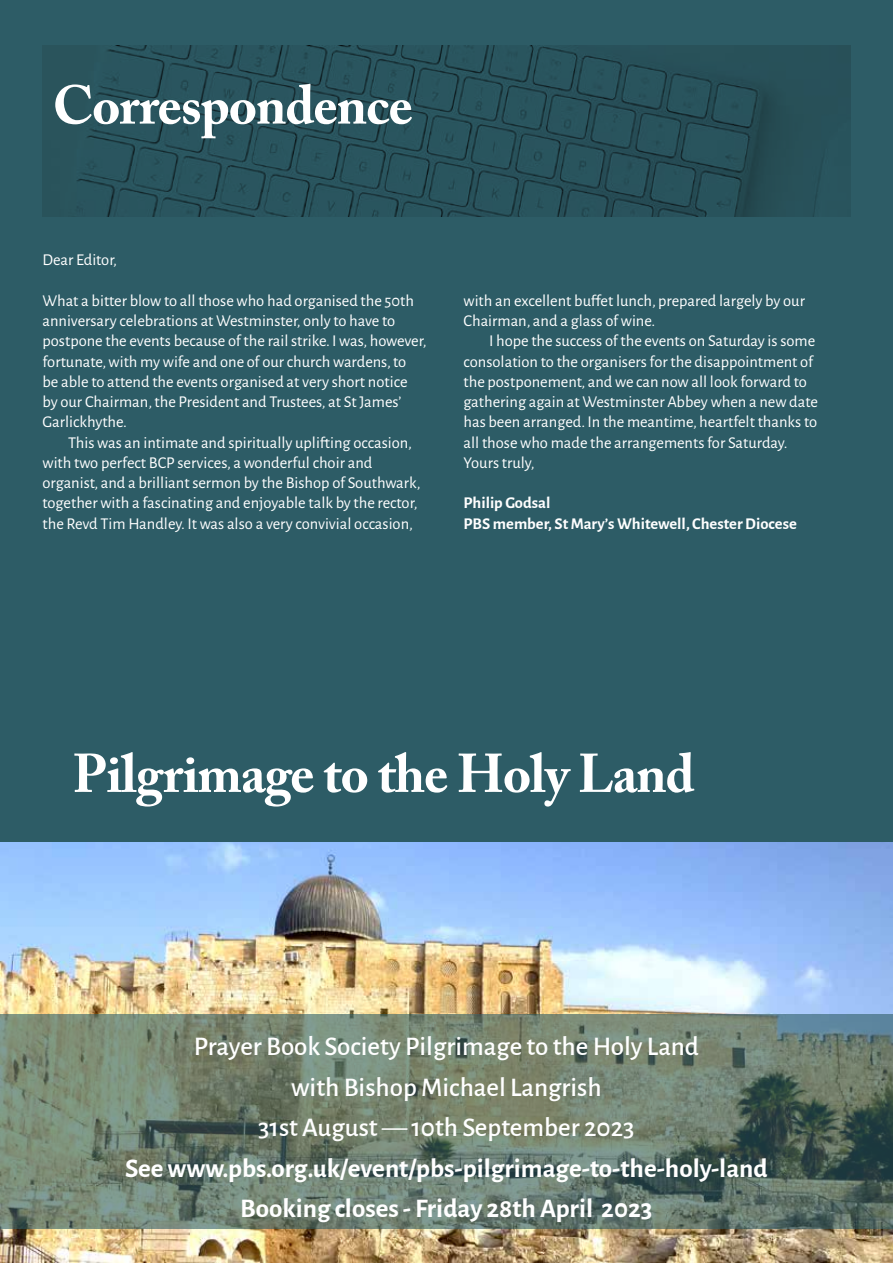
<style>
.page{position:relative;width:893px;height:1263px;background:#fff}
.page>*{position:absolute;margin:0;border:0;box-sizing:border-box;transform-origin:0 0}
.t1{font:700 54px "Adobe Caslon Pro";letter-spacing:-.02em;color:#fff}
.t2{font:500 27px/40.5px "Alegreya Sans";color:#fff;text-align:center}
.t3{font:16.5px/20.2px "Alegreya Sans";color:#fff}
.t4{font:700 16.5px/20.2px "Alegreya Sans";color:#fff}
.s1{font-weight:400}
.s2{font-weight:700}
</style>
<div class="page">
<div style="left:0;top:0;width:893px;height:892px;background:#2d5c66"></div>
<img style="left:42px;top:45px;width:808px;height:172px">
<img style="left:0;top:842px;width:893px;height:421px">
<svg style="left:0;top:1015px;width:893px;height:214px;background:#6b7d6d"></svg>
<h1 class="t1" style="left:53px;top:83px;width:362px">Correspondence</h1>
<p class="t3" style="left:43px;top:249px;width:76px">Dear Editor,</p>
<p class="t3" style="left:43px;top:290px;width:385px">What a bitter blow to all those who had organised the 50th anniversary celebrations at Westminster, only to have to postpone the events because of the rail strike. I was, however, fortunate, with my wife and one of our church wardens, to<br>be able to attend the events organised at very short notice by our Chairman, the President and Trustees, at St James’ Garlickhythe.</p>
<p class="t3" style="left:43px;top:431px;width:379px;text-indent:26px">This was an intimate and spiritually uplifting occasion, with two perfect BCP services, a wonderful choir and organist, and a brilliant sermon by the Bishop of Southwark, together with a fascinating and enjoyable talk by the rector, the Revd Tim Handley. It was also a very convivial occasion,</p>
<p class="t3" style="left:463px;top:290px;width:343px">with an excellent buffet lunch, prepared largely by our<br>Chairman, and a glass of wine.</p>
<p class="t3" style="left:463px;top:330px;width:356px;text-indent:26px">I hope the success of the events on Saturday is some consolation to the organisers for the disappointment of the postponement, and we can now all look forward to gathering again at Westminster Abbey when a new date has been arranged. In the meantime, heartfelt thanks to all those who made the arrangements for Saturday.<br>Yours truly,</p>
<p class="t4" style="left:463px;top:492px;width:335px">Philip Godsal<br>PBS member, St Mary’s Whitewell, Chester Diocese</p>
<h1 class="t1" style="left:73px;top:751px;width:623px">Pilgrimage to the Holy Land</h1>
<h2 class="t2" style="left:125px;top:1028px;width:644px">Prayer Book Society Pilgrimage to the Holy Land<br>with Bishop Michael Langrish<br>31st August <span class="s1">—</span> 10th September 2023<br><span class="s2">See www.pbs.org.uk/event/pbs-pilgrimage-to-the-holy-land Booking closes - Friday 28th April 2023</span></h2>
</div>
